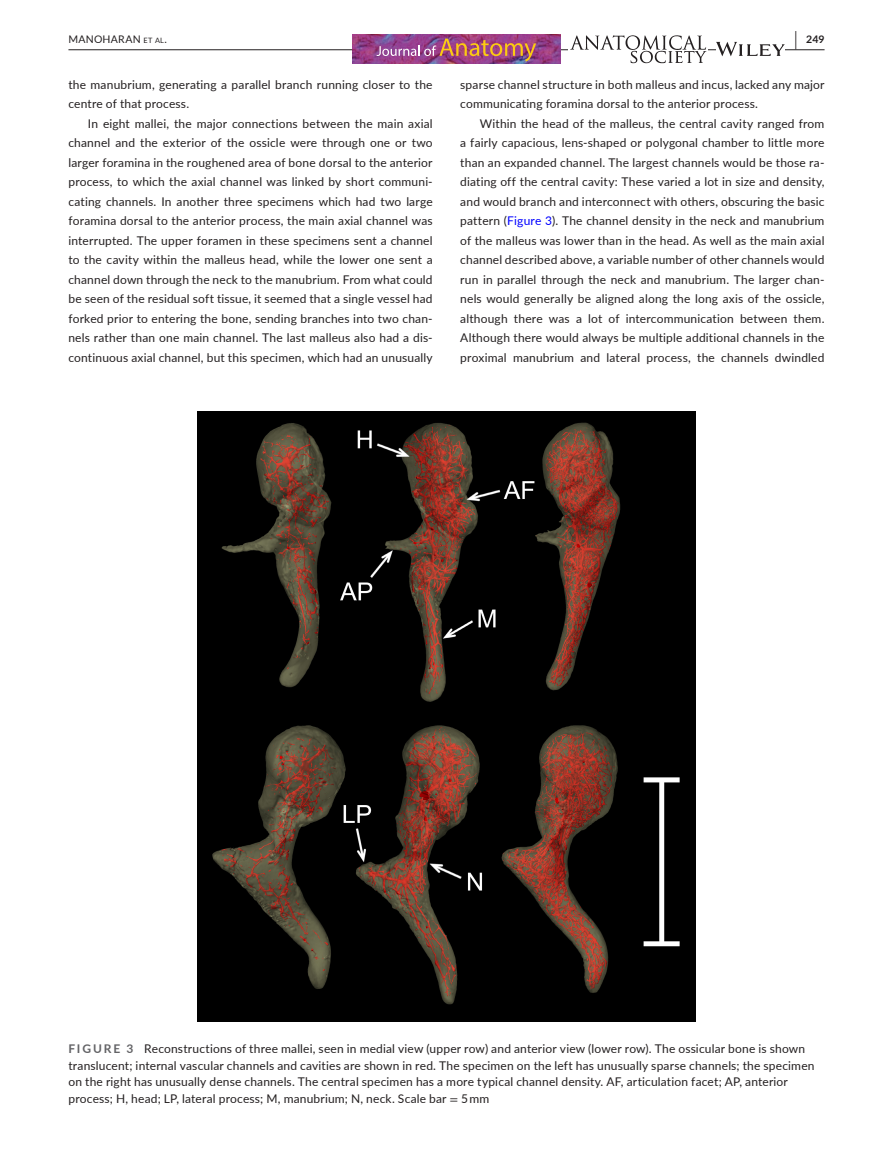
<style>
.page{position:relative;width:893px;height:1174px;background:#fff}
.page>*{position:absolute;margin:0;border:0;box-sizing:border-box;transform-origin:0 0}
.t1{font:12px/19.5px "Lato";letter-spacing:.015em;color:#231f20}
.t2{font:10.5px "Lato";letter-spacing:.025em;color:#231f20}
.t3{font:700 10.5px "Lato";color:#231f20}
.s1{font-size:7.35px}
.s2{font-size:19.5px}
.s3{color:#00f}
.s4{font-weight:700;color:#636366}
.s5{font-family:"STIX"}
</style>
<div class="page">
<hr style="left:68px;top:49px;width:756px;height:1px;background:#231f20">
<img style="left:352px;top:34px;width:209px;height:30px">
<img style="left:376px;top:39px;width:160px;height:22px">
<img style="left:568px;top:35px;width:140px;height:29px">
<svg style="left:716px;top:42px;width:69px;height:14px"></svg>
<img style="left:198px;top:411px;width:497px;height:610px">
<p class="t2" style="left:68px;top:31px;width:100px">MANOHARAN <span class="s1">et al</span>.</p>
<p class="t3" style="left:795px;top:31px;width:31px"><span class="s2">|</span> 249</p>
<p class="t1" style="left:68px;top:74px;width:366px">the manubrium, generating a parallel branch running closer to the centre of that process.</p>
<p class="t1" style="left:68px;top:113px;width:366px;text-align:justify;text-indent:20px">In eight mallei, the major connections between the main axial channel and the exterior of the ossicle were through one or two larger foramina in the roughened area of bone dorsal to the anterior process, to which the axial channel was linked by short communi&shy;cating channels. In another three specimens which had two large foramina dorsal to the anterior process, the main axial channel was interrupted. The upper foramen in these specimens sent a channel to the cavity within the malleus head, while the lower one sent a channel down through the neck to the manubrium. From what could be seen of the residual soft tissue, it seemed that a single vessel had forked prior to entering the bone, sending branches into two chan&shy;nels rather than one main channel. The last malleus also had a dis&shy;continuous axial channel, but this specimen, which had an unusually</p>
<p class="t1" style="left:460px;top:74px;width:366px">sparse channel structure in both malleus and incus, lacked any major communicating foramina dorsal to the anterior process.</p>
<p class="t1" style="left:460px;top:113px;width:366px;text-align:justify;text-indent:20px">Within the head of the malleus, the central cavity ranged from a fairly capacious, lens-shaped or polygonal chamber to little more than an expanded channel. The largest channels would be those ra&shy;diating off the central cavity: These varied a lot in size and density, and would branch and interconnect with others, obscuring the basic pattern (<span class="s3">Figure 3</span>). The channel density in the neck and manubrium of the malleus was lower than in the head. As well as the main axial channel described above, a variable number of other channels would run in parallel through the neck and manubrium. The larger chan&shy;nels would generally be aligned along the long axis of the ossicle, although there was a lot of intercommunication between them.<br>Although there would always be multiple additional channels in the proximal manubrium and lateral process, the channels dwindled</p>
<p class="t1" style="left:68px;top:1040px;width:748px;line-height:16.5px"><span class="s4">FIGURE 3</span> Reconstructions of three mallei, seen in medial view (upper row) and anterior view (lower row). The ossicular bone is shown translucent; internal vascular channels and cavities are shown in red. The specimen on the left has unusually sparse channels; the specimen on the right has unusually dense channels. The central specimen has a more typical channel density. AF, articulation facet; AP, anterior process; H, head; LP, lateral process; M, manubrium; N, neck. Scale bar <span class="s5">=</span> 5 mm</p>
</div>
